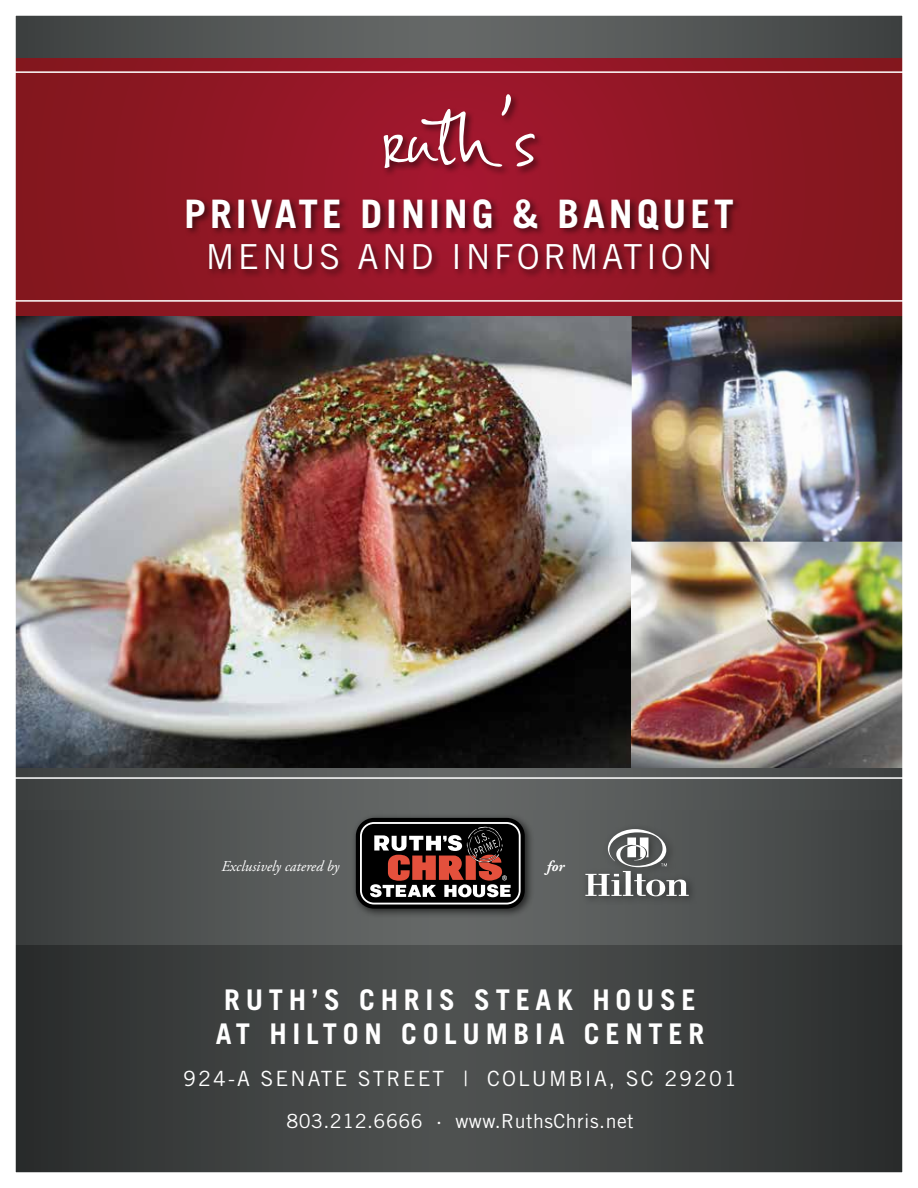
<style>
.page{position:relative;width:918px;height:1188px;background:#fff}
.page>*{position:absolute;margin:0;border:0;box-sizing:border-box;transform-origin:0 0}
.t1{font:121.5px "Ruths Hand";color:#fff}
.t2{font:700 39.3px "Trade Gothic";letter-spacing:.1em;color:#fff}
.t3{font:34.5px "Trade Gothic";letter-spacing:.1em;color:#fff}
.t4{font:700 28.5px/34.2px "Trade Gothic";letter-spacing:.2em;color:#fff}
.t5{font:21px "Trade Gothic";letter-spacing:.1em;color:#fff}
.t6{font:19.5px "Trade Gothic";letter-spacing:.025em;color:#fff}
.t7{font:italic 15px "Adobe Garamond Pro";color:#fff}
.t8{font:italic 700 15px "Adobe Garamond Pro";color:#fff}
</style>
<div class="page">
<img style="left:15px;top:15px;width:888px;height:1158px">
<h1 class="t1" style="left:382px;top:61px;width:156px">ruth’s</h1>
<h2 class="t2" style="left:184px;top:190px;width:551px">PRIVATE DINING &amp; BANQUET</h2>
<p class="t3" style="left:206px;top:236px;width:508px">MENUS AND INFORMATION</p>
<p class="t7" style="left:222px;top:858px;width:119px">Exclusively catered by</p>
<p class="t8" style="left:547px;top:858px;width:19px">for</p>
<p class="t4" style="left:216px;top:982px;width:490px">RUTH’S CHRIS STEAK H OUSE<br>AT H ILTON COLUMB IA CENTER</p>
<p class="t5" style="left:183px;top:1066px;width:555px">924-A SENATE STREET | COLUMBIA, SC 29201</p>
<p class="t6" style="left:286px;top:1109px;width:349px">803.212.6666 · WWW.R UTHSCHRIS.NET</p>
</div>
